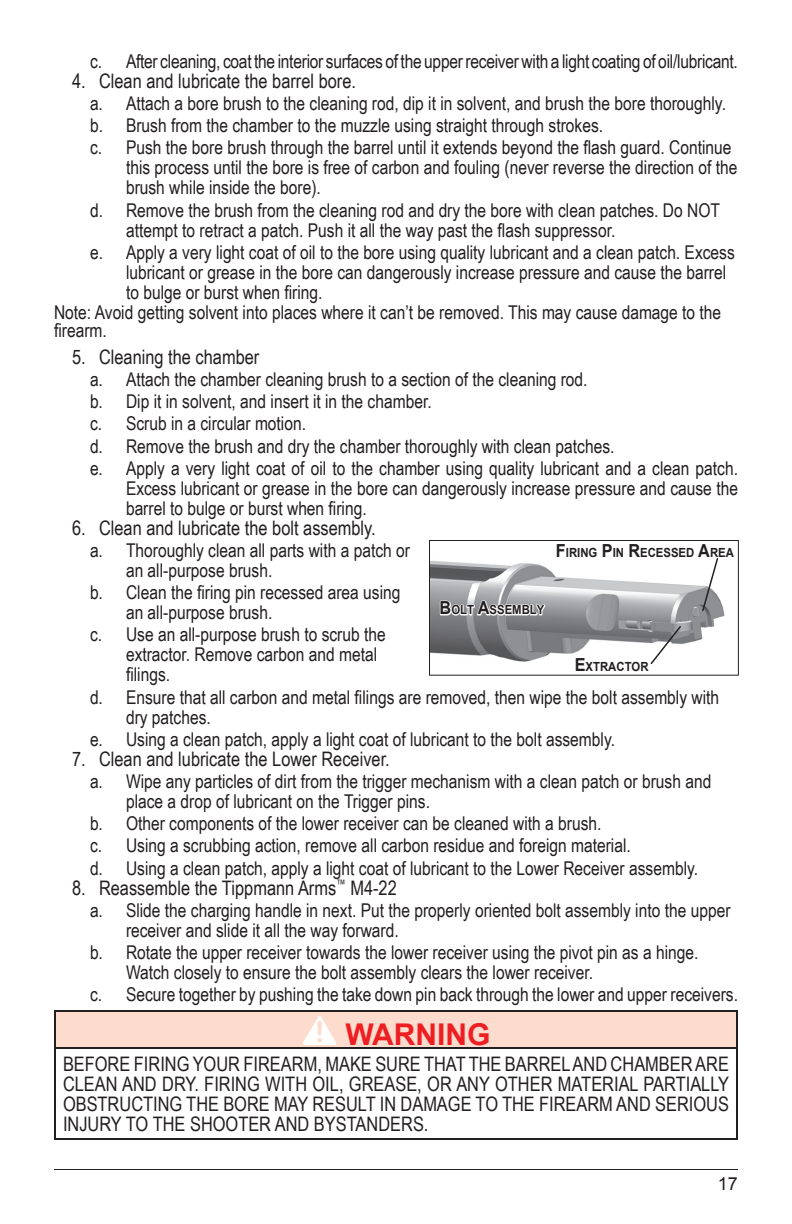
<style>
.page{position:relative;width:792px;height:1224px;background:#fff}
.page>*{position:absolute;margin:0;border:0;box-sizing:border-box;transform-origin:0 0}
.t1{font:700 30px "Arial";color:#ee1f23}
.t2{font:20px/20px "Arial Narrow";color:#231f20;text-align:justify}
.t3{font:19px/20px "Arial Narrow";color:#231f20}
.t4{font:18px "Arial";color:#231f20}
.t5{font:700 12.6px "Arial";color:#231f20;scale:.9 1}
.s1{font-size:18px}
</style>
<div class="page">
<hr style="left:54px;top:1170px;width:684px;height:1px;background:#231f20">
<div style="left:55px;top:1011px;width:682px;height:37px;background:#fddcce"></div>
<hr style="left:54px;top:1010px;width:684px;height:2px;background:#231f20">
<hr style="left:54px;top:1012px;width:2px;height:35px;background:#231f20">
<hr style="left:736px;top:1012px;width:2px;height:35px;background:#231f20">
<hr style="left:54px;top:1047px;width:684px;height:2px;background:#231f20">
<hr style="left:54px;top:1049px;width:2px;height:89px;background:#231f20">
<hr style="left:736px;top:1049px;width:2px;height:89px;background:#231f20">
<hr style="left:54px;top:1138px;width:684px;height:2px;background:#231f20">
<img style="left:304px;top:1016px;width:31px;height:29px">
<svg style="left:429px;top:540px;width:310px;height:136px"></svg>
<svg style="left:574px;top:626px;width:107px;height:47px"></svg>
<svg style="left:555px;top:541px;width:182px;height:70px"></svg>
<svg style="left:439px;top:589px;width:109px;height:31px"></svg>
<p class="t3" style="left:90px;top:50px;width:649px">c. After cleaning, coat the interior surfaces of the upper receiver with a light coating of oil/lubricant.</p>
<p class="t2" style="left:72px;top:70px;width:286px">4. Clean and lubricate the barrel bore.</p>
<p class="t3" style="left:90px;top:92px;width:643px;line-height:22.2px">a. Attach a bore brush to the cleaning rod, dip it in solvent, and brush the bore thoroughly. b. Brush from the chamber to the muzzle using straight through strokes.<br>c. Push the bore brush through the barrel until it extends beyond the flash guard. Continue</p>
<p class="t3" style="left:126px;top:157px;width:613px">this process until the bore is free of carbon and fouling (never reverse the direction of the brush while inside the bore).</p>
<p class="t3" style="left:126px;top:199px;width:596px;text-indent:-36px">d. Remove the brush from the cleaning rod and dry the bore with clean patches. Do NOT attempt to retract a patch. Push it all the way past the flash suppressor.</p>
<p class="t3" style="left:90px;top:241px;width:646px">e. Apply a very light coat of oil to the bore using quality lubricant and a clean patch. Excess</p>
<p class="t3" style="left:126px;top:261px;width:602px">lubricant or grease in the bore can dangerously increase pressure and cause the barrel</p>
<p class="t3" style="left:126px;top:281px;width:198px">to bulge or burst when firing.</p>
<p class="t3" style="left:54px;top:302px;width:669px">Note: Avoid getting solvent into places where it can’t be removed. This may cause damage to the</p>
<p class="t3" style="left:54px;top:320px;width:54px">firearm.</p>
<p class="t2" style="left:72px;top:346px;width:189px">5. Cleaning the chamber</p>
<p class="t3" style="left:90px;top:368px;width:650px;line-height:22.2px">a. Attach the chamber cleaning brush to a section of the cleaning rod.<br>b. Dip it in solvent, and insert it in the chamber.<br>c. Scrub in a circular motion.<br>d. Remove the brush and dry the chamber thoroughly with clean patches.<br>e. Apply a very light coat of oil to the chamber using quality lubricant and a clean patch.</p>
<p class="t3" style="left:126px;top:477px;width:614px">Excess lubricant or grease in the bore can dangerously increase pressure and cause the barrel to bulge or burst when firing.</p>
<p class="t2" style="left:72px;top:517px;width:305px">6. Clean and lubricate the bolt assembly.</p>
<p class="t3" style="left:126px;top:540px;width:286px;text-indent:-36px">a. Thoroughly clean all parts with a patch or an all-purpose brush.</p>
<p class="t3" style="left:126px;top:582px;width:276px;text-indent:-36px">b. Clean the firing pin recessed area using an all-purpose brush.</p>
<p class="t3" style="left:126px;top:624px;width:261px;text-indent:-36px">c. Use an all-purpose brush to scrub the extractor. Remove carbon and metal filings.</p>
<p class="t3" style="left:126px;top:686px;width:595px;text-indent:-36px">d. Ensure that all carbon and metal filings are removed, then wipe the bolt assembly with dry patches.</p>
<p class="t3" style="left:90px;top:728px;width:527px">e. Using a clean patch, apply a light coat of lubricant to the bolt assembly.</p>
<p class="t2" style="left:72px;top:748px;width:319px">7. Clean and lubricate the Lower Receiver.</p>
<p class="t3" style="left:126px;top:771px;width:587px;text-indent:-36px">a. Wipe any particles of dirt from the trigger mechanism with a clean patch or brush and place a drop of lubricant on the Trigger pins.</p>
<p class="t3" style="left:90px;top:812px;width:610px;line-height:22.2px">b. Other components of the lower receiver can be cleaned with a brush.<br>c. Using a scrubbing action, remove all carbon residue and foreign material.<br>d. Using a clean patch, apply a light coat of lubricant to the Lower Receiver assembly.</p>
<p class="t2" style="left:72px;top:877px;width:326px">8. Reassemble the Tippmann Arms<sup>™</sup> M4-22</p>
<p class="t3" style="left:126px;top:899px;width:606px;text-indent:-36px">a. Slide the charging handle in next. Put the properly oriented bolt assembly into the upper receiver and slide it all the way forward.</p>
<p class="t3" style="left:126px;top:942px;width:574px;text-indent:-36px">b. Rotate the upper receiver towards the lower receiver using the pivot pin as a hinge.<br>Watch closely to ensure the bolt assembly clears the lower receiver.</p>
<p class="t3" style="left:90px;top:984px;width:650px">c. Secure together by pushing the take down pin back through the lower and upper receivers.</p>
<h1 class="t1" style="left:345px;top:1015px;width:146px">WARNING</h1>
<p class="t2" style="left:63px;top:1053px;width:668px">BEFORE FIRING YOUR FIREARM, MAKE SURE THAT THE BARREL AND CHAMBER ARE CLEAN AND DRY. FIRING WITH OIL, GREASE, OR ANY OTHER MATERIAL PARTIALLY OBSTRUCTING THE BORE MAY RESULT IN DAMAGE TO THE FIREARM AND SERIOUS INJURY TO THE SHOOTER AND BYSTANDERS.</p>
<p class="t5" style="left:556px;top:544px;width:199px"><span class="s1">F</span>IRING <span class="s1">P</span>IN <span class="s1">R</span>ECESSED <span class="s1">A</span>REA</p>
<p class="t5" style="left:440px;top:602px;width:118px"><span class="s1">B</span>OLT <span class="s1">A</span>SSEMBLY</p>
<p class="t5" style="left:575px;top:658px;width:83px"><span class="s1">E</span>XTRACTOR</p>
<p class="t4" style="left:718px;top:1172px;width:22px">17</p>
</div>
